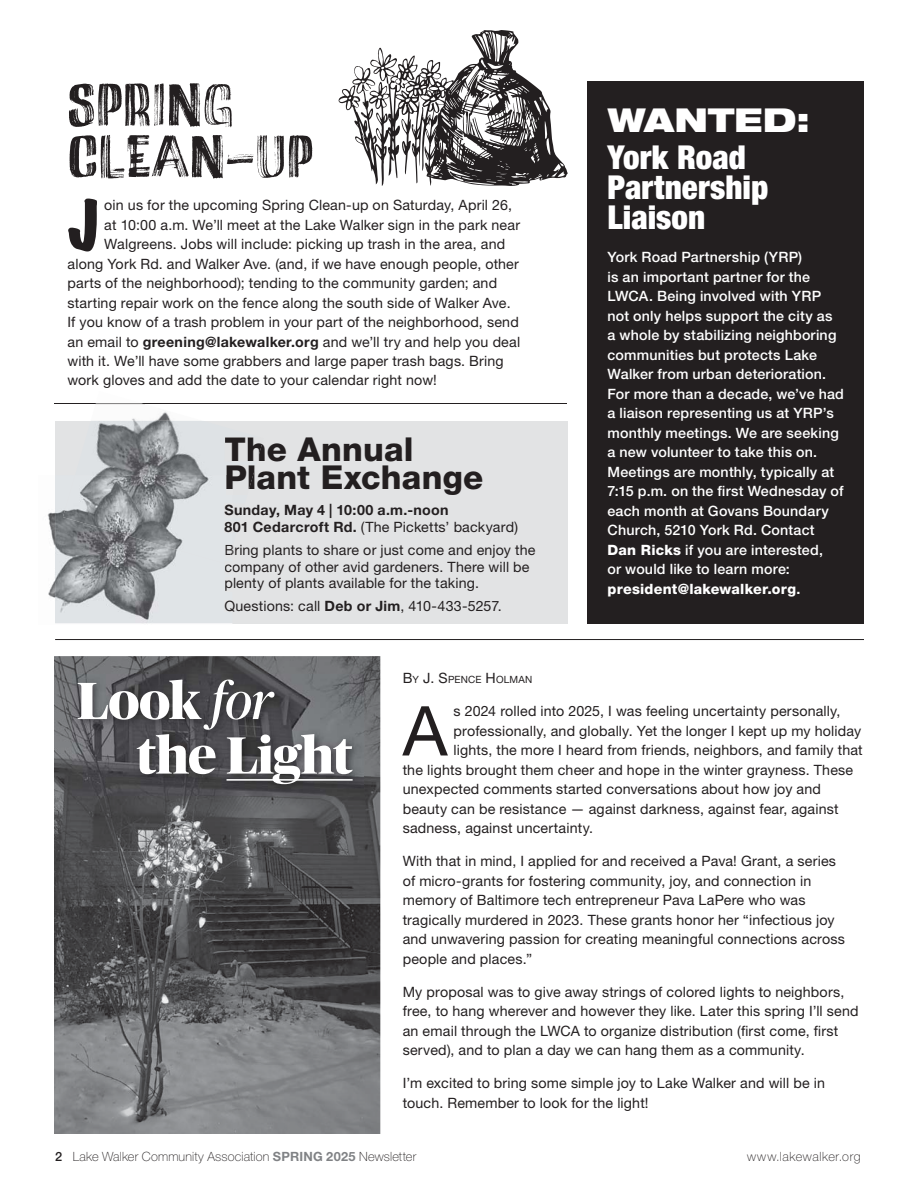
<style>
.page{position:relative;width:918px;height:1188px;background:#fff}
.page>*{position:absolute;margin:0;border:0;box-sizing:border-box;transform-origin:0 0}
.t1{font:68.85px "Helvetica Neue LT Std";color:#231f20}
.t2{font:expanded 61.35px "Marker Felt";color:#231f20}
.t3{font:58.95px/51.8px "Marker Aid";color:#231f20}
.t4{font:800 52.2px/54.6px "Publico Banner";color:#fff}
.t5{font:900 condensed 33px/30.3px "Helvetica Neue LT Std";color:#fff}
.t6{font:800 33px/27.8px "Helvetica Neue LT Std";letter-spacing:.005em;color:#231f20}
.t7{font:900 expanded 33px "Helvetica Neue LT Std";color:#fff}
.t8{font:14.25px/19.5px "Helvetica Neue LT Std";letter-spacing:.01em;color:#231f20}
.t9{font:500 14.25px/19.5px "Helvetica Neue LT Std";letter-spacing:.015em;color:#fff}
.t10{font:700 14.25px/16.8px "Helvetica Neue LT Std";letter-spacing:.02em;color:#231f20}
.t11{font:100 12.75px "Helvetica Neue LT Std";letter-spacing:.015em;color:#231f20}
.t12{font:100 12.75px "Helvetica Neue LT Std";letter-spacing:.045em;color:#231f20}
.t13{font:10.05px "Helvetica Neue LT Std";letter-spacing:.02em;color:#231f20}
.s1{font-weight:700}
.s2{font-weight:400}
.s3{font-weight:800}
.s4{font-weight:400;font-style:italic}
.s5{font-size:14.25px}
.s6{font-weight:500}
.s7{font-weight:700;color:#808285}
</style>
<div class="page">
<div style="left:55px;top:421px;width:513px;height:202px;background:#e2e3e4"></div>
<div style="left:587px;top:81px;width:277px;height:542px;background:#231f20"></div>
<img style="left:54px;top:656px;width:326px;height:478px">
<hr style="left:55px;top:639px;width:809px;height:1px;background:#231f20">
<hr style="left:54px;top:404px;width:513px;height:1px;background:#231f20">
<img style="left:72px;top:674px;width:292px;height:121px">
<hr style="left:227px;top:779px;width:126px;height:2px;background:#fff">
<svg style="left:338px;top:30px;width:230px;height:156px"></svg>
<img style="left:91px;top:404px;width:113px;height:17px">
<img style="left:96px;top:421px;width:108px;height:54px">
<img style="left:95px;top:403px;width:50px;height:2px">
<img style="left:47px;top:512px;width:185px;height:112px">
<img style="left:55px;top:510px;width:177px;height:113px">
<img style="left:225px;top:564px;width:7px;height:11px">
<svg style="left:225px;top:578px;width:7px;height:13px"></svg>
<svg style="left:225px;top:601px;width:7px;height:11px"></svg>
<img style="left:63px;top:475px;width:169px;height:89px">
<img style="left:226px;top:475px;width:6px;height:20px">
<svg style="left:225px;top:521px;width:7px;height:11px"></svg>
<svg style="left:225px;top:545px;width:7px;height:19px"></svg>
<h3 class="t3" style="left:68px;top:82px;width:247px">SPRING<br>CLEAN-UP</h3>
<h2 class="t2" style="left:68px;top:192px;width:33px">J</h2>
<p class="t8" style="left:104px;top:197px;width:409px">oin us for the upcoming Spring Clean-up on Saturday, April 26,</p>
<p class="t8" style="left:104px;top:216px;width:417px">at 10:00 a.m. We’ll meet at the Lake Walker sign in the park near</p>
<p class="t8" style="left:104px;top:236px;width:402px">Walgreens. Jobs will include: picking up trash in the area, and</p>
<p class="t8" style="left:68px;top:255px;width:453px">along York Rd. and Walker Ave. (and, if we have enough people, other</p>
<p class="t8" style="left:68px;top:275px;width:431px">parts of the neighborhood); tending to the community garden; and</p>
<p class="t8" style="left:68px;top:294px;width:445px">starting repair work on the fence along the south side of Walker Ave.</p>
<p class="t8" style="left:68px;top:314px;width:453px">If you know of a trash problem in your part of the neighborhood, send</p>
<p class="t8" style="left:68px;top:333px;width:454px">an email to <span class="s1">greening@lakewalker.org</span> and we’ll try and help you deal</p>
<p class="t8" style="left:68px;top:353px;width:438px">with it. We’ll have some grabbers and large paper trash bags. Bring</p>
<p class="t8" style="left:68px;top:372px;width:371px">work gloves and add the date to your calendar right now!</p>
<h3 class="t6" style="left:224px;top:439px;width:260px">The Annual<br>Plant Exchange</h3>
<p class="t10" style="left:224px;top:503px;width:295px">Sunday, May 4 | 10:00 a.m.-noon<br>801 Cedarcroft Rd. <span class="s2">(The Picketts’ backyard)</span></p>
<p class="t8" style="left:224px;top:543px;width:313px;line-height:16.5px">Bring plants to share or just come and enjoy the company of other avid gardeners. There will be plenty of plants available for the taking.</p>
<p class="t8" style="left:224px;top:598px;width:279px">Questions: call <span class="s1">Deb or Jim</span>, 410-433-5257.</p>
<h3 class="t7" style="left:608px;top:101px;width:204px">WANTED:</h3>
<h3 class="t5" style="left:608px;top:142px;width:162px">York Road<br>Partnership<br>Liaison</h3>
<p class="t9" style="left:608px;top:249px;width:238px">York Road Partnership (YRP)<br>is an important partner for the<br>LWCA. Being involved with YRP not only helps support the city as a whole by stabilizing neighboring communities but protects Lake<br>Walker from urban deterioration.<br>For more than a decade, we’ve had a liaison representing us at YRP’s monthly meetings. We are seeking a new volunteer to take this on.<br>Meetings are monthly, typically at<br>7:15 p.m. on the first Wednesday of each month at Govans Boundary<br>Church, 5210 York Rd. Contact<br><span class="s3">Dan Ricks</span> if you are interested,<br>or would like to learn more: <span class="s3">president@lakewalker.org</span><span class="s1">.</span></p>
<h3 class="t4" style="left:137px;top:674px;width:217px;text-indent:-60px">Look <span class="s4">for </span>the Light</h3>
<p class="t13" style="left:403px;top:674px;width:131px"><span class="s5">B</span>Y <span class="s5">J. S</span>PENCE <span class="s5">H</span>OLMAN</p>
<h1 class="t1" style="left:403px;top:706px;width:46px">A</h1>
<p class="t8" style="left:454px;top:703px;width:388px">s 2024 rolled into 2025, I was feeling uncertainty personally,</p>
<p class="t8" style="left:454px;top:723px;width:409px">professionally, and globally. Yet the longer I kept up my holiday</p>
<p class="t8" style="left:454px;top:742px;width:411px">lights, the more I heard from friends, neighbors, and family that</p>
<p class="t8" style="left:403px;top:762px;width:452px">the lights brought them cheer and hope in the winter grayness. These</p>
<p class="t8" style="left:403px;top:781px;width:420px">unexpected comments started conversations about how joy and</p>
<p class="t8" style="left:403px;top:801px;width:437px">beauty can be resistance — against darkness, against fear, against</p>
<p class="t8" style="left:403px;top:820px;width:192px">sadness, against uncertainty.</p>
<p class="t8" style="left:403px;top:853px;width:444px">With that in mind, I applied for and received a Pava! Grant, a series of micro-grants for fostering community, joy, and connection in memory of Baltimore tech entrepreneur Pava LaPere who was tragically murdered in 2023. These grants honor her “infectious joy and unwavering passion for creating meaningful connections across people and places.”</p>
<p class="t8" style="left:403px;top:984px;width:457px">My proposal was to give away strings of colored lights to neighbors, free, to hang wherever and however they like. Later this spring I’ll send an email through the LWCA to organize distribution (first come, first served), and to plan a day we can hang them as a community.</p>
<p class="t8" style="left:403px;top:1075px;width:424px">I’m excited to bring some simple joy to Lake Walker and will be in touch. Remember to look for the light!</p>
<p class="t11" style="left:55px;top:1149px;width:363px"><span class="s6">2</span> Lake Walker Community Association <span class="s7">SPRING 2025</span> Newsletter</p>
<p class="t12" style="left:747px;top:1149px;width:115px">www.lakewalker.org</p>
</div>
